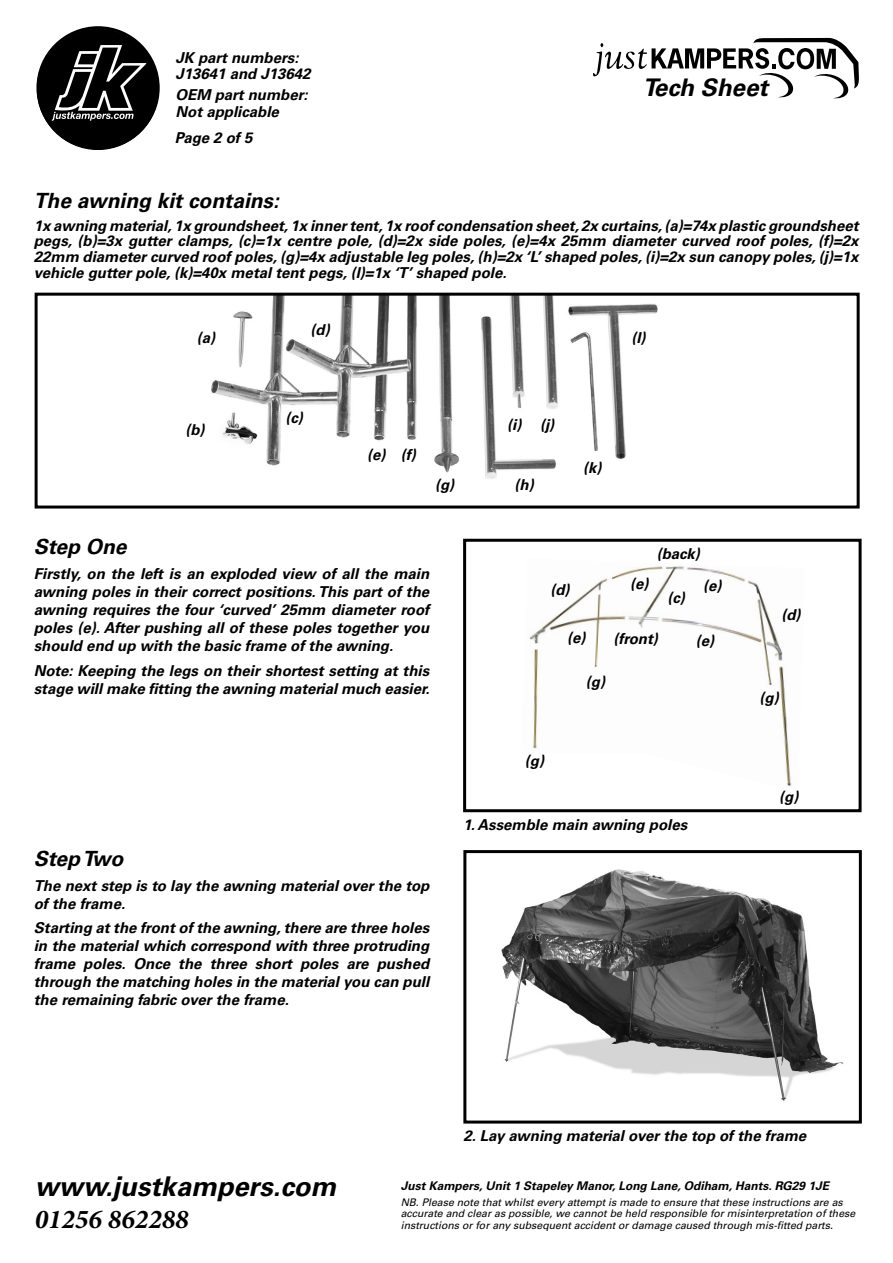
<style>
.page{position:relative;width:893px;height:1263px;background:#fff}
.page>*{position:absolute;margin:0;border:0;box-sizing:border-box;transform-origin:0 0}
.t1{font:italic 700 27.15px "Univers";color:#000}
.t2{font:italic 700 27.15px "Minion Pro";color:#000}
.t3{font:italic 700 24.3px "Univers";color:#000}
.t4{font:italic 700 21px "Univers";color:#000}
.t5{font:italic 700 15px/18px "Univers";color:#000}
.t6{font:italic 700 12px "Univers";color:#000}
.t7{font:italic 10.5px/11.2px "Univers";color:#000}
</style>
<div class="page">
<div style="left:38px;top:29px;width:120px;height:121px;background:#000;border-radius:50%"></div>
<svg style="left:52px;top:45px;width:94px;height:76px"></svg>
<div style="left:36px;top:26px;width:124px;height:123px;border:3px solid #000;border-radius:50%"></div>
<svg style="left:593px;top:38px;width:266px;height:61px"></svg>
<img style="left:211px;top:297px;width:447px;height:182px">
<div style="left:35px;top:293px;width:825px;height:215px;border:3px solid #000"></div>
<div style="left:463px;top:539px;width:399px;height:273px;border:3px solid #000"></div>
<img style="left:501px;top:869px;width:343px;height:232px">
<div style="left:463px;top:850px;width:399px;height:273px;border:3px solid #000"></div>
<img style="left:529px;top:566px;width:263px;height:221px">
<p class="t5" style="left:176px;top:49px;width:137px;line-height:16.5px">JK part numbers:<br>J13641 and J13642</p>
<p class="t5" style="left:176px;top:87px;width:134px;line-height:16.5px">OEM part number:<br>Not applicable</p>
<p class="t5" style="left:175px;top:129px;width:79px">Page 2 of 5</p>
<h2 class="t3" style="left:643px;top:73px;width:127px">Tech Sheet</h2>
<h3 class="t4" style="left:34px;top:188px;width:247px">The awning kit contains:</h3>
<p class="t5" style="left:34px;top:218px;width:826px;line-height:15.8px;text-align:justify">1x awning material, 1x groundsheet, 1x inner tent, 1x roof condensation sheet, 2x curtains, (a)=74x plastic groundsheet pegs, (b)=3x gutter clamps, (c)=1x centre pole, (d)=2x side poles, (e)=4x 25mm diameter curved roof poles, (f)=2x 22mm diameter curved roof poles, (g)=4x adjustable leg poles, (h)=2x ‘L’ shaped poles, (i)=2x sun canopy poles, (j)=1x vehicle gutter pole, (k)=40x metal tent pegs, (l)=1x ‘T’ shaped pole.</p>
<p class="t5" style="left:197px;top:329px;width:20px">(a)</p>
<p class="t5" style="left:311px;top:320px;width:21px">(d)</p>
<p class="t5" style="left:631px;top:329px;width:16px">(l)</p>
<p class="t5" style="left:185px;top:421px;width:21px">(b)</p>
<p class="t5" style="left:285px;top:408px;width:19px">(c)</p>
<p class="t5" style="left:367px;top:446px;width:50px">(e) (f)</p>
<p class="t5" style="left:507px;top:416px;width:48px">(i) (j)</p>
<p class="t5" style="left:435px;top:476px;width:21px">(g)</p>
<p class="t5" style="left:514px;top:476px;width:21px">(h)</p>
<p class="t5" style="left:583px;top:459px;width:20px">(k)</p>
<h3 class="t4" style="left:34px;top:535px;width:94px">Step One</h3>
<p class="t5" style="left:34px;top:565px;width:397px;text-align:justify">Firstly, on the left is an exploded view of all the main awning poles in their correct positions. This part of the awning requires the four ‘curved’ 25mm diameter roof poles (e). After pushing all of these poles together you should end up with the basic frame of the awning.</p>
<p class="t5" style="left:34px;top:662px;width:397px">Note: Keeping the legs on their shortest setting at this stage will make fitting the awning material much easier.</p>
<p class="t5" style="left:550px;top:581px;width:21px">(d)</p>
<p class="t5" style="left:567px;top:629px;width:20px">(e)</p>
<p class="t5" style="left:630px;top:575px;width:20px">(e)</p>
<p class="t5" style="left:657px;top:545px;width:45px">(back)</p>
<p class="t5" style="left:667px;top:588px;width:19px">(c)</p>
<p class="t5" style="left:703px;top:577px;width:20px">(e)</p>
<p class="t5" style="left:613px;top:630px;width:46px">(front)</p>
<p class="t5" style="left:696px;top:632px;width:20px">(e)</p>
<p class="t5" style="left:586px;top:673px;width:21px">(g)</p>
<p class="t5" style="left:525px;top:751px;width:21px">(g)</p>
<h3 class="t4" style="left:34px;top:846px;width:91px">Step Two</h3>
<p class="t5" style="left:34px;top:876px;width:397px">The next step is to lay the awning material over the top of the frame.</p>
<p class="t5" style="left:34px;top:919px;width:397px;text-align:justify">Starting at the front of the awning, there are three holes in the material which correspond with three protruding frame poles. Once the three short poles are pushed through the matching holes in the material you can pull the remaining fabric over the frame.</p>
<p class="t5" style="left:463px;top:815px;width:226px">1. Assemble main awning poles</p>
<p class="t5" style="left:781px;top:605px;width:21px">(d)</p>
<p class="t5" style="left:759px;top:688px;width:21px">(g)</p>
<p class="t5" style="left:779px;top:788px;width:21px">(g)</p>
<h1 class="t1" style="left:35px;top:1171px;width:303px">www.justkampers.com</h1>
<h1 class="t2" style="left:35px;top:1202px;width:156px">01256 862288</h1>
<p class="t5" style="left:463px;top:1127px;width:344px">2. Lay awning material over the top of the frame</p>
<p class="t6" style="left:401px;top:1179px;width:430px">Just Kampers, Unit 1 Stapeley Manor, Long Lane, Odiham, Hants. RG29 1JE</p>
<p class="t7" style="left:401px;top:1197px;width:456px">NB. Please note that whilst every attempt is made to ensure that these instructions are as accurate and clear as possible, we cannot be held responsible for misinterpretation of these instructions or for any subsequent accident or damage caused through mis-fitted parts.</p>
</div>
